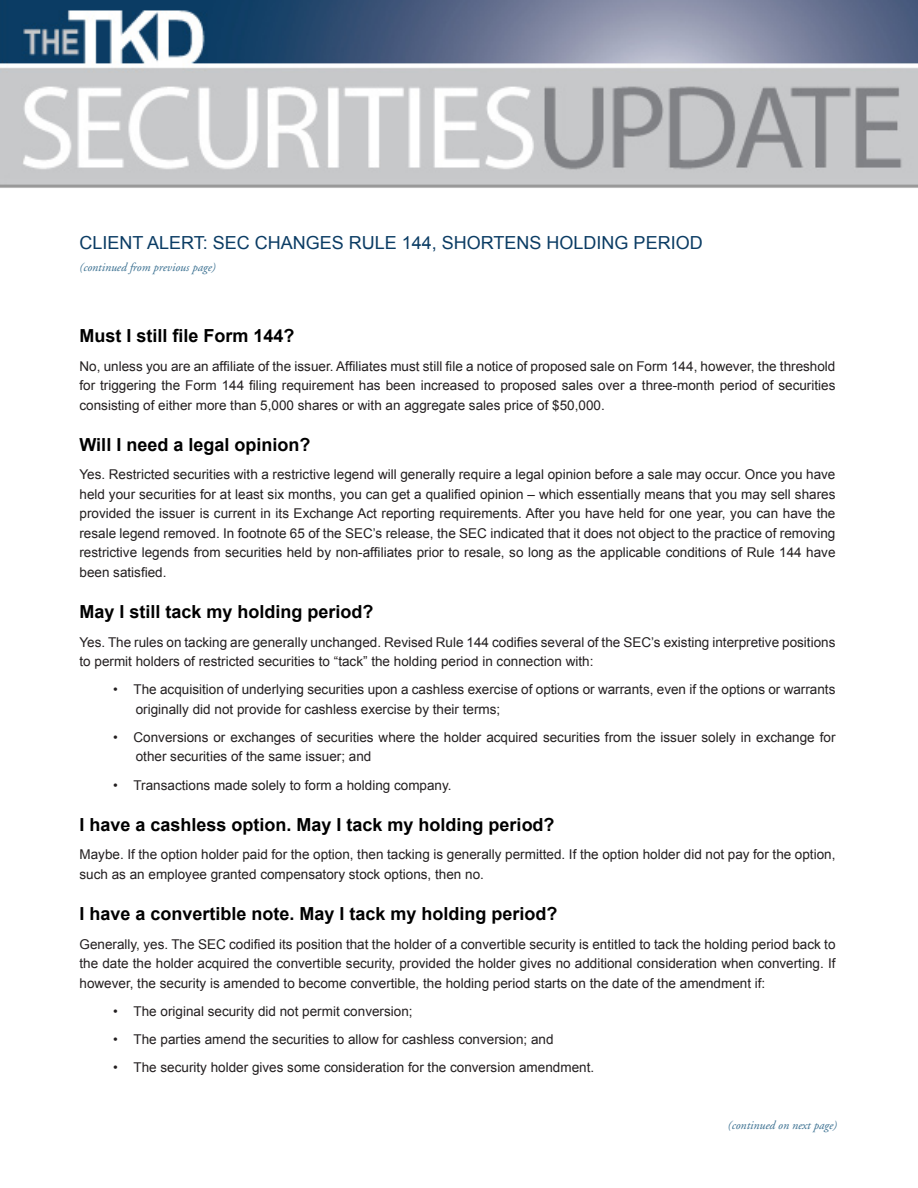
<style>
.page{position:relative;width:918px;height:1188px;background:#fff}
.page>*{position:absolute;margin:0;border:0;box-sizing:border-box;transform-origin:0 0}
.text{font:700 18px "Arial";color:#000}
.t1{font:18px "Arial";color:#0b3c64}
.text-2{font:13.5px/19.5px "Arial";color:#231f20}
.t2{font:italic 12px "Adobe Garamond";color:#386e8f}
</style>
<div class="page">
<img style="left:0;top:0;width:918px;height:188px">
<p class="t1" style="left:79px;top:231px;width:625px">CLIENT ALERT: SEC CHANGES RULE 144, SHORTENS HOLDING PERIOD</p>
<p class="t2" style="left:79px;top:261px;width:138px">(continued from previous page)</p>
<p class="text" style="left:79px;top:324px;width:217px">Must I still file Form 144?</p>
<p class="text-2" style="left:79px;top:356px;width:757px;text-align:justify">No, unless you are an affiliate of the issuer. Affiliates must still file a notice of proposed sale on Form 144, however, the threshold for triggering the Form 144 filing requirement has been increased to proposed sales over a three-month period of securities consisting of either more than 5,000 shares or with an aggregate sales price of $50,000.</p>
<p class="text" style="left:79px;top:433px;width:232px">Will I need a legal opinion?</p>
<p class="text-2" style="left:79px;top:465px;width:758px;text-align:justify">Yes. Restricted securities with a restrictive legend will generally require a legal opinion before a sale may occur. Once you have held your securities for at least six months, you can get a qualified opinion – which essentially means that you may sell shares provided the issuer is current in its Exchange Act reporting requirements. After you have held for one year, you can have the resale legend removed. In footnote 65 of the SEC’s release, the SEC indicated that it does not object to the practice of removing restrictive legends from securities held by non-affiliates prior to resale, so long as the applicable conditions of Rule 144 have been satisfied.</p>
<p class="text" style="left:79px;top:600px;width:296px">May I still tack my holding period?</p>
<p class="text-2" style="left:79px;top:632px;width:757px">Yes. The rules on tacking are generally unchanged. Revised Rule 144 codifies several of the SEC’s existing interpretive positions to permit holders of restricted securities to “tack” the holding period in connection with:</p>
<p class="text-2" style="left:136px;top:680px;width:701px;text-indent:-23px">• The acquisition of underlying securities upon a cashless exercise of options or warrants, even if the options or warrants originally did not provide for cashless exercise by their terms;</p>
<p class="text-2" style="left:136px;top:728px;width:701px;text-indent:-23px">• Conversions or exchanges of securities where the holder acquired securities from the issuer solely in exchange for other securities of the same issuer; and</p>
<p class="text-2" style="left:113px;top:775px;width:340px">• Transactions made solely to form a holding company.</p>
<p class="text" style="left:79px;top:813px;width:477px">I have a cashless option. May I tack my holding period?</p>
<p class="text-2" style="left:79px;top:845px;width:757px">Maybe. If the option holder paid for the option, then tacking is generally permitted. If the option holder did not pay for the option, such as an employee granted compensatory stock options, then no.</p>
<p class="text" style="left:79px;top:902px;width:480px">I have a convertible note. May I tack my holding period?</p>
<p class="text-2" style="left:79px;top:934px;width:758px;text-align:justify">Generally, yes. The SEC codified its position that the holder of a convertible security is entitled to tack the holding period back to the date the holder acquired the convertible security, provided the holder gives no additional consideration when converting. If however, the security is amended to become convertible, the holding period starts on the date of the amendment if:</p>
<p class="text-2" style="left:113px;top:1001px;width:301px">• The original security did not permit conversion;</p>
<p class="text-2" style="left:113px;top:1030px;width:442px">• The parties amend the securities to allow for cashless conversion; and</p>
<p class="text-2" style="left:113px;top:1058px;width:482px">• The security holder gives some consideration for the conversion amendment.</p>
<p class="t2" style="left:728px;top:1119px;width:111px">(continued on next page)</p>
</div>
